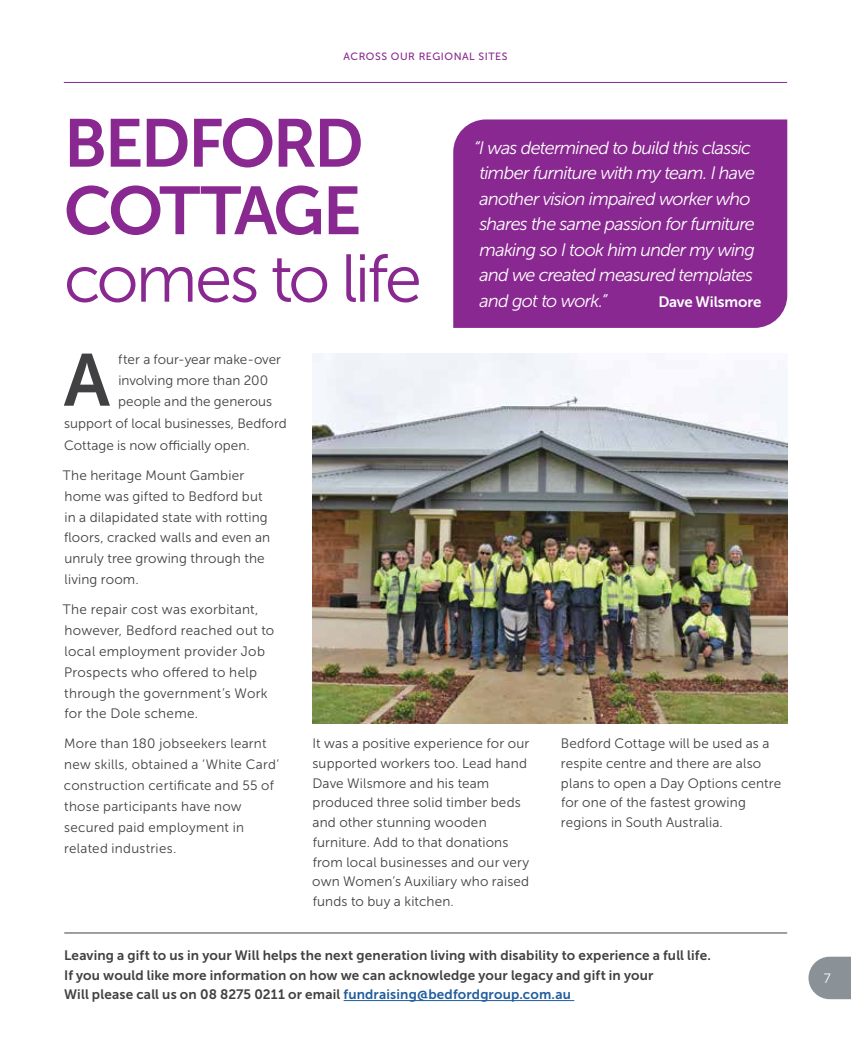
<style>
.page{position:relative;width:851px;height:1063px;background:#fff}
.page>*{position:absolute;margin:0;border:0;box-sizing:border-box;transform-origin:0 0}
.t1{font:73.5px "Museo Sans 700";color:#414042}
.t2{font:67.5px/67.5px "Museo Sans 700";letter-spacing:-.045em;color:#892890}
.t3{font:67.5px "Museo Sans 300";letter-spacing:-.05em;color:#892890}
.t4{font:italic 18px/25.5px "Museo Sans 300";letter-spacing:-.04em;color:#fff}
.t5{font:15px "Museo Sans 700";letter-spacing:-.01em;color:#fff}
.t6{font:13.65px/19.6px "Museo Sans 300";letter-spacing:.015em;color:#414042}
.t7{font:13.65px/19.6px "Museo Sans 700";letter-spacing:.01em;color:#414042}
.t8{font:13.5px/21px "Museo Sans 300";letter-spacing:.015em;color:#414042}
.t9{font:13.5px "Museo Sans 300";color:#fff}
.t10{font:10.5px "Museo Sans 500";letter-spacing:.05em;color:#892890}
.s1{color:#215e9e}
</style>
<div class="page">
<div style="left:453px;top:119px;width:334px;height:209px;background:#892890"></div>
<img style="left:312px;top:354px;width:475px;height:370px">
<hr style="left:343px;top:1000px;width:231px;height:1px;background:#215e9e">
<svg style="left:808px;top:957px;width:42px;height:42px"></svg>
<hr style="left:64px;top:82px;width:723px;height:1px;background:#892890">
<hr style="left:64px;top:933px;width:723px;height:1px;background:#414042">
<p class="t10" style="left:343px;top:51px;width:165px">ACROSS OUR REGIONAL SITES</p>
<h2 class="t2" style="left:64px;top:110px;width:301px">BEDFORD<br>COTTAGE</h2>
<h2 class="t3" style="left:64px;top:242px;width:359px">comes to life</h2>
<h3 class="t4" style="left:479px;top:135px;width:277px;text-indent:-6px">“I was determined to build this classic timber furniture with my team. I have another vision impaired worker who shares the same passion for furniture making so I took him under my wing and we created measured templates and got to work.”</h3>
<p class="t5" style="left:658px;top:293px;width:105px">Dave Wilsmore</p>
<h1 class="t1" style="left:64px;top:339px;width:48px">A</h1>
<p class="t8" style="left:118px;top:349px;width:164px">fter a four-year make-over</p>
<p class="t8" style="left:118px;top:370px;width:151px">involving more than 200</p>
<p class="t8" style="left:118px;top:391px;width:155px">people and the generous</p>
<p class="t8" style="left:64px;top:413px;width:224px">support of local businesses, Bedford</p>
<p class="t8" style="left:64px;top:435px;width:187px">Cottage is now officially open.</p>
<p class="t6" style="left:63px;top:465px;width:209px;line-height:21px">The heritage Mount Gambier home was gifted to Bedford but in a dilapidated state with rotting floors, cracked walls and even an unruly tree growing through the living room.</p>
<p class="t6" style="left:63px;top:599px;width:213px;line-height:21px">The repair cost was exorbitant, however, Bedford reached out to local employment provider Job<br>Prospects who offered to help through the government’s Work for the Dole scheme.</p>
<p class="t8" style="left:64px;top:733px;width:217px">More than 180 jobseekers learnt new skills, obtained a ‘White Card’ construction certificate and 55 of those participants have now secured paid employment in related industries.</p>
<p class="t6" style="left:312px;top:734px;width:218px">It was a positive experience for our supported workers too. Lead hand<br>Dave Wilsmore and his team produced three solid timber beds and other stunning wooden furniture. Add to that donations from local businesses and our very own Women’s Auxiliary who raised funds to buy a kitchen.</p>
<p class="t6" style="left:560px;top:734px;width:222px">Bedford Cottage will be used as a respite centre and there are also plans to open a Day Options centre for one of the fastest growing regions in South Australia.</p>
<p class="t7" style="left:64px;top:945px;width:648px">Leaving a gift to us in your Will helps the next generation living with disability to experience a full life.<br>If you would like more information on how we can acknowledge your legacy and gift in your<br>Will please call us on 08 8275 0211 or email <span class="s1">fundraising@bedfordgroup.com.au</span></p>
<p class="t9" style="left:823px;top:971px;width:9px">7</p>
</div>
